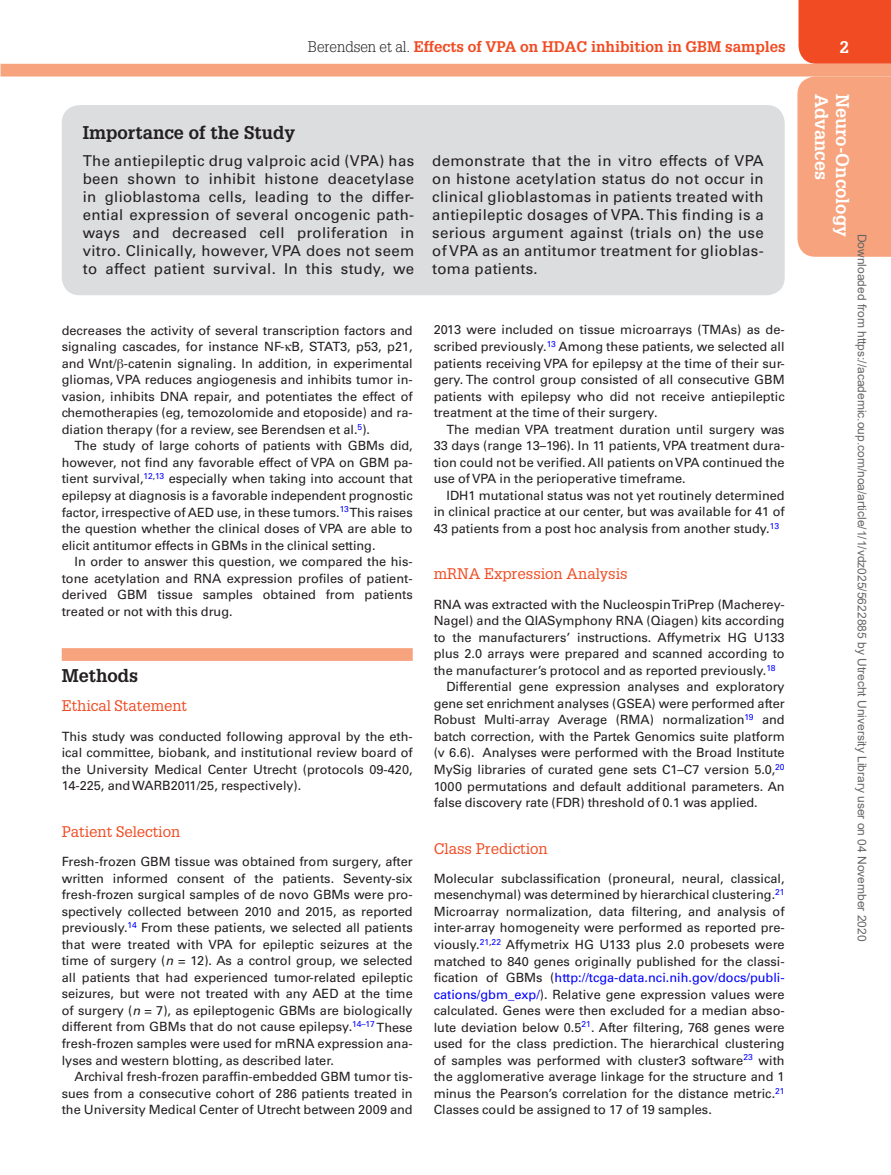
<style>
.page{position:relative;width:891px;height:1175px;background:#fff}
.page>*{position:absolute;margin:0;border:0;box-sizing:border-box;transform-origin:0 0}
.t1{font:700 18px "Glypha LT Std";color:#231f20}
.t2{font:700 18px "Glypha LT Std";color:#fff}
.t3{font:700 16.5px "Glypha LT Std";color:#fff}
.t4{font:15px/18px "Univers LT Std";letter-spacing:.02em;color:#231f20;text-align:justify}
.t5{font:15px "Glypha LT Std";color:#f04b22}
.t6{font:700 15px "Glypha LT Std";color:#f04b22}
.t7{font:12.75px/16.5px "Univers LT Std";color:#231f20;text-align:justify}
.t8{font:12px "Arial";color:#666}
.s1{font-weight:300;color:#231f20}
.s2{color:#00f}
.s3{font-family:"Gandhari Unicode"}
.s4{font-style:italic}
</style>
<div class="page">
<div style="left:799px;top:0;width:92px;height:64px;background:#f04b22"></div>
<div style="left:1px;top:64px;width:890px;height:12px;background:#f7a37d"></div>
<div style="left:797px;top:76px;width:94px;height:181px;background:#f7a37d"></div>
<div style="left:62px;top:648px;width:351px;height:13px;background:#f7a37d"></div>
<div style="left:62px;top:105px;width:723px;height:190px;background:#dcdddf;border-radius:18px"></div>
<p class="t6" style="left:308px;top:37px;width:479px"><span class="s1">Berendsen et al.</span> Effects of VPA on HDAC inhibition in GBM samples</p>
<p class="t3" style="left:840px;top:37px;width:11px">2</p>
<h1 class="t2" style="left:833px;top:94px;width:88px;rotate:90deg">Advances</h1>
<h1 class="t2" style="left:854px;top:94px;width:145px;rotate:90deg">Neuro-Oncology</h1>
<h1 class="t1" style="left:83px;top:121px;width:214px">Importance of the Study</h1>
<p class="t4" style="left:83px;top:152px;width:333px">The antiepileptic drug valproic acid (VPA) has been shown to inhibit histone deacetylase in glioblastoma cells, leading to the differ&shy;ential expression of several oncogenic path&shy;ways and decreased cell proliferation in vitro. Clinically, however, VPA does not seem to affect patient survival. In this study, we</p>
<p class="t4" style="left:432px;top:152px;width:333px">demonstrate that the in vitro effects of VPA on histone acetylation status do not occur in clinical glioblastomas in patients treated with antiepileptic dosages of VPA. This finding is a serious argument against (trials on) the use of VPA as an antitumor treatment for glioblas&shy;toma patients.</p>
<p class="t8" style="left:866px;top:234px;width:709px;rotate:90deg">Downloaded from https://academic.oup.com/noa/article/1/1/vdz025/5622885 by Utrecht University Library user on 04 November 2020</p>
<p class="t7" style="left:434px;top:322px;width:353px">2013 were included on tissue microarrays (TMAs) as de&shy;scribed previously.<sup>13</sup> Among these patients, we selected all patients receiving VPA for epilepsy at the time of their sur&shy;gery. The control group consisted of all consecutive GBM patients with epilepsy who did not receive antiepileptic treatment at the time of their surgery.</p>
<p class="t7" style="left:434px;top:421px;width:352px;text-indent:13px">The median VPA treatment duration until surgery was 33 days (range 13–196). In 11 patients, VPA treatment dura&shy;tion could not be verified. All patients on VPA continued the use of VPA in the perioperative timeframe.</p>
<p class="t7" style="left:434px;top:487px;width:353px;text-indent:13px">IDH1 mutational status was not yet routinely determined in clinical practice at our center, but was available for 41 of 43 patients from a post hoc analysis from another study.<sup>13</sup></p>
<p class="t5" style="left:434px;top:565px;width:195px">mRNA Expression Analysis</p>
<p class="t7" style="left:434px;top:596px;width:353px">RNA was extracted with the Nucleospin TriPrep (Macherey-</p>
<p class="t7" style="left:434px;top:612px;width:352px">Nagel) and the QIASymphony RNA (Qiagen) kits according</p>
<p class="t7" style="left:434px;top:629px;width:353px">to the manufacturers’ instructions. Affymetrix HG U133</p>
<p class="t7" style="left:434px;top:645px;width:353px">plus 2.0 arrays were prepared and scanned according to</p>
<p class="t7" style="left:434px;top:662px;width:343px">the manufacturer’s protocol and as reported previously.<sup>18</sup></p>
<p class="t7" style="left:446px;top:678px;width:340px">Differential gene expression analyses and exploratory</p>
<p class="t7" style="left:434px;top:695px;width:352px">gene set enrichment analyses (GSEA) were performed after</p>
<p class="t7" style="left:434px;top:711px;width:352px">Robust Multi-array Average (RMA) normalization<sup>19</sup> and</p>
<p class="t7" style="left:434px;top:728px;width:352px">batch correction, with the Partek Genomics suite platform</p>
<p class="t7" style="left:434px;top:744px;width:353px">(v 6.6). Analyses were performed with the Broad Institute</p>
<p class="t7" style="left:434px;top:761px;width:352px">MySig libraries of curated gene sets C1–C7 version 5.0,<sup>20</sup></p>
<p class="t7" style="left:434px;top:777px;width:352px">1000 permutations and default additional parameters. An</p>
<p class="t7" style="left:434px;top:794px;width:326px">false discovery rate (FDR) threshold of 0.1 was applied.</p>
<p class="t5" style="left:434px;top:839px;width:116px">Class Prediction</p>
<p class="t7" style="left:434px;top:870px;width:353px">Molecular subclassification (proneural, neural, classical, mesenchymal) was determined by hierarchical clustering.<sup>21<br></sup>Microarray normalization, data filtering, and analysis of inter-array homogeneity were performed as reported pre&shy;viously.<sup>21</sup><sup>,</sup><sup>22</sup> Affymetrix HG U133 plus 2.0 probesets were matched to 840 genes originally published for the classi&shy;fication of GBMs (<span class="s2">http://tcga-data.nci.nih.gov/docs/publi&shy;cations/gbm_exp/</span>). Relative gene expression values were calculated. Genes were then excluded for a median abso&shy;lute deviation below 0.5<sup>21</sup>. After filtering, 768 genes were used for the class prediction. The hierarchical clustering of samples was performed with cluster3 software<sup>23</sup> with the agglomerative average linkage for the structure and 1 minus the Pearson’s correlation for the distance metric.<sup>21<br></sup>Classes could be assigned to 17 of 19 samples.</p>
<p class="t7" style="left:62px;top:322px;width:353px">decreases the activity of several transcription factors and signaling cascades, for instance NF-<span class="s3">κ</span>B, STAT3, p53, p21, and Wnt/<span class="s3">β</span>-catenin signaling. In addition, in experimental gliomas, VPA reduces angiogenesis and inhibits tumor in&shy;vasion, inhibits DNA repair, and potentiates the effect of chemotherapies (eg, temozolomide and etoposide) and ra&shy;diation therapy (for a review, see Berendsen et al.<sup>5</sup>).</p>
<p class="t7" style="left:62px;top:437px;width:353px;text-indent:13px">The study of large cohorts of patients with GBMs did, however, not find any favorable effect of VPA on GBM pa&shy;tient survival,<sup>12</sup><sup>,</sup><sup>13</sup> especially when taking into account that epilepsy at diagnosis is a favorable independent prognostic factor, irrespective of AED use, in these tumors.<sup>13</sup> This raises the question whether the clinical doses of VPA are able to elicit antitumor effects in GBMs in the clinical setting.</p>
<p class="t7" style="left:62px;top:553px;width:353px;text-indent:13px">In order to answer this question, we compared the his&shy;tone acetylation and RNA expression profiles of patient&shy;derived GBM tissue samples obtained from patients treated or not with this drug.</p>
<h1 class="t1" style="left:62px;top:664px;width:78px">Methods</h1>
<p class="t5" style="left:62px;top:697px;width:127px">Ethical Statement</p>
<p class="t7" style="left:62px;top:728px;width:353px">This study was conducted following approval by the eth&shy;ical committee, biobank, and institutional review board of the University Medical Center Utrecht (protocols 09-420, 14-225, and WARB2011/25, respectively).</p>
<p class="t5" style="left:62px;top:822px;width:120px">Patient Selection</p>
<p class="t7" style="left:62px;top:853px;width:353px">Fresh-frozen GBM tissue was obtained from surgery, after written informed consent of the patients. Seventy-six fresh-frozen surgical samples of de novo GBMs were pro&shy;spectively collected between 2010 and 2015, as reported previously.<sup>14</sup> From these patients, we selected all patients that were treated with VPA for epileptic seizures at the time of surgery (<span class="s4">n</span> = 12). As a control group, we selected all patients that had experienced tumor-related epileptic seizures, but were not treated with any AED at the time of surgery (<span class="s4">n</span> = 7), as epileptogenic GBMs are biologically different from GBMs that do not cause epilepsy.<sup>14–17</sup> These fresh-frozen samples were used for mRNA expression ana&shy;lyses and western blotting, as described later.</p>
<p class="t7" style="left:62px;top:1068px;width:353px;text-indent:13px">Archival fresh-frozen paraffin-embedded GBM tumor tis&shy;sues from a consecutive cohort of 286 patients treated in the University Medical Center of Utrecht between 2009 and</p>
</div>
